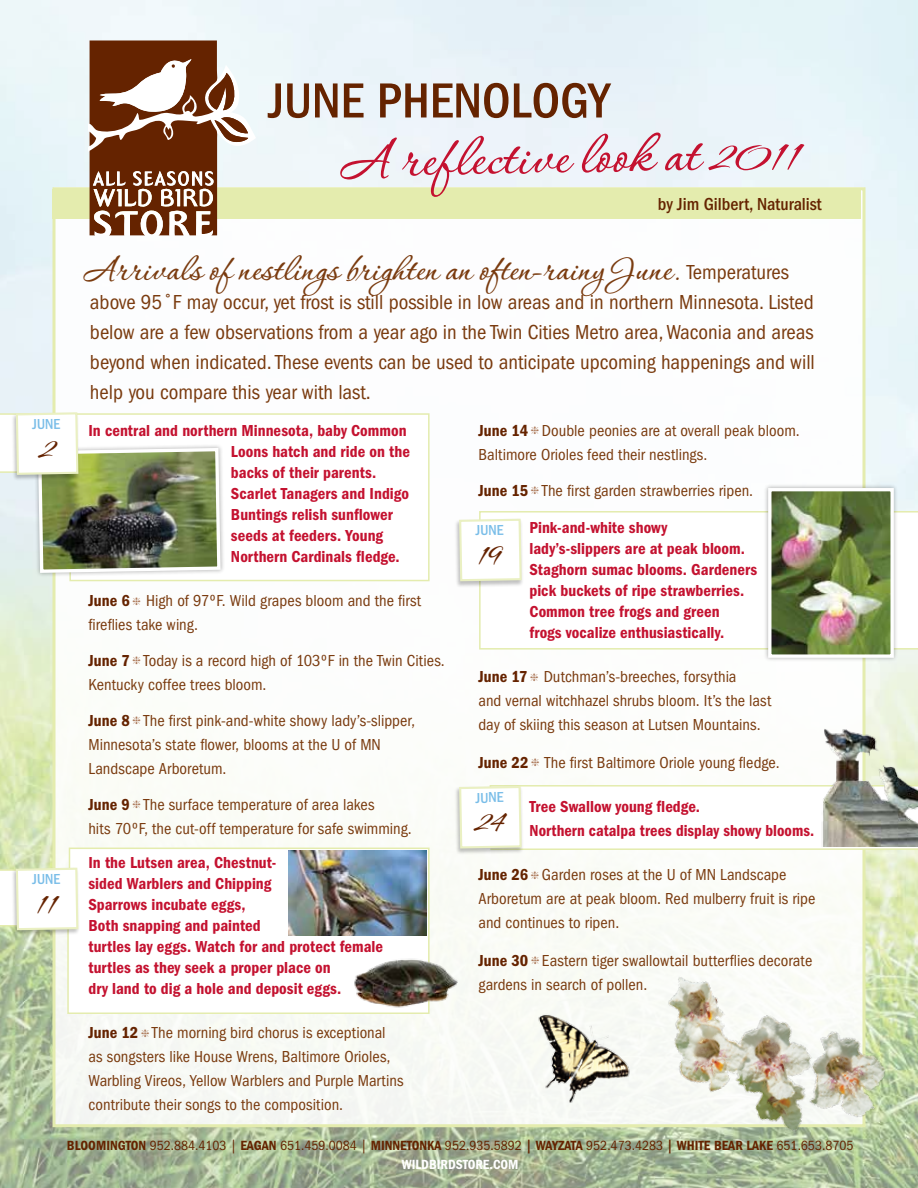
<style>
.page{position:relative;width:918px;height:1188px;background:#fff}
.page>*{position:absolute;margin:0;border:0;box-sizing:border-box;transform-origin:0 0}
.t1{font:500 63px "Corinthia Professional";color:#c41230}
.t2{font:500 condensed 51px "ITC Franklin Gothic Std";color:#652300}
.t3{font:500 40.5px "Corinthia Professional";color:#7a3b0f}
.t4{font:condensed 21px/30px "ITC Franklin Gothic Std";color:#7a3b0f;text-align:justify}
.t5{font:500 condensed 18px "ITC Franklin Gothic Std";color:#652300}
.t6{font:condensed 16.5px/24px "ITC Franklin Gothic Std";letter-spacing:.005em;color:#7a3b0f}
.t7{font:16.5px/21px "ITC Franklin Gothic Std Dm Cd";color:#c41230}
.t8{font:500 condensed 14.85px "ITC Franklin Gothic Std";color:#79bde8}
.t9{font:condensed 13.8px "ITC Franklin Gothic Std";color:#652300}
.t10{font:13.8px "ITC Franklin Gothic Std Dm Cd";color:#fff}
.s1{font-family:"ITC Franklin Gothic Std";font-weight:400;font-stretch:condensed;font-size:21px}
.s2{font-family:"ITC Franklin Gothic Std Dm Cd";font-stretch:normal;color:#652300}
.s3{color:#ad7a5b}
.s4{font-family:"ITC Franklin Gothic Std Dm Cd";font-stretch:normal}
.s5{font-weight:500}
</style>
<div class="page">
<img style="left:0;top:0;width:918px;height:1188px">
<div style="left:54px;top:187px;width:810px;height:939px;background:#fff"></div>
<svg style="left:479px;top:511px;width:439px;height:139px"></svg>
<svg style="left:0;top:847px;width:430px;height:168px"></svg>
<div style="left:52px;top:190px;width:809px;height:29px;background:#e4ecae"></div>
<svg style="left:0;top:413px;width:430px;height:169px"></svg>
<svg style="left:88px;top:40px;width:168px;height:195px"></svg>
<div style="left:34px;top:444px;width:191px;height:134px;background:#000;opacity:.3"></div>
<div style="left:11px;top:412px;width:70px;height:69px;background:#000;opacity:.25"></div>
<div style="left:454px;top:785px;width:70px;height:70px;background:#000;opacity:.25"></div>
<div style="left:454px;top:518px;width:70px;height:70px;background:#000;opacity:.25"></div>
<div style="left:11px;top:867px;width:70px;height:70px;background:#000;opacity:.25"></div>
<img style="left:627px;top:914px;width:290px;height:273px">
<img style="left:288px;top:850px;width:139px;height:86px">
<img style="left:351px;top:951px;width:118px;height:63px">
<div style="left:763px;top:483px;width:135px;height:180px;background:#000;opacity:.3"></div>
<img style="left:772px;top:492px;width:118px;height:162px">
<div style="left:768px;top:488px;width:126px;height:170px;border:3px solid #fff"></div>
<img style="left:528px;top:1002px;width:134px;height:104px">
<img style="left:824px;top:702px;width:94px;height:82px">
<img style="left:15px;top:411px;width:207px;height:164px">
<svg style="left:458px;top:784px;width:460px;height:67px"></svg>
<svg style="left:458px;top:518px;width:65px;height:64px"></svg>
<svg style="left:15px;top:867px;width:64px;height:64px"></svg>
<p class="t8" style="left:32px;top:416px;width:29px;rotate:-1deg">JUNE</p>
<p class="t8" style="left:32px;top:871px;width:29px;rotate:-1deg">JUNE</p>
<h2 class="t2" style="left:268px;top:72px;width:343px">JUNE PHENOLOGY</h2>
<h1 class="t1" style="left:339px;top:129px;width:463px;rotate:-1deg">A reflective look at 2011</h1>
<p class="t5" style="left:658px;top:194px;width:166px">by Jim Gilbert, Naturalist</p>
<h3 class="t3" style="left:83px;top:249px;width:708px">Arrivals of nestlings brighten an often-rainy June. <span class="s1">Temperatures</span></h3>
<p class="t4" style="left:90px;top:288px;width:726px">above 95˚F may occur, yet frost is still possible in low areas and in northern Minnesota. Listed below are a few observations from a year ago in the Twin Cities Metro area, Waconia and areas beyond when indicated. These events can be used to anticipate upcoming happenings and will help you compare this year with last.</p>
<p class="t7" style="left:231px;top:420px;width:181px;text-indent:-142px">In central and northern Minnesota, baby Common<br>Loons hatch and ride on the backs of their parents.<br>Scarlet Tanagers and Indigo<br>Buntings relish sunflower seeds at feeders. Young<br>Northern Cardinals fledge.</p>
<p class="t6" style="left:88px;top:589px;width:334px"><span class="s2">June 6</span> <span class="s3">❈</span> High of 97ºF. Wild grapes bloom and the first fireflies take wing.</p>
<p class="t6" style="left:88px;top:649px;width:358px"><span class="s2">June 7</span> <span class="s3">❈</span> Today is a record high of 103ºF in the Twin Cities.<br>Kentucky coffee trees bloom.</p>
<p class="t6" style="left:88px;top:709px;width:328px"><span class="s2">June 8</span> <span class="s3">❈</span> The first pink-and-white showy lady’s-slipper,<br>Minnesota’s state flower, blooms at the U of MN<br>Landscape Arboretum.</p>
<p class="t6" style="left:88px;top:792px;width:325px"><span class="s2">June 9</span> <span class="s3">❈</span> The surface temperature of area lakes<br>hits 70ºF, the cut-off temperature for safe swimming.</p>
<p class="t7" style="left:88px;top:852px;width:296px">In the Lutsen area, Chestnut-<br>sided Warblers and Chipping<br>Sparrows incubate eggs,<br>Both snapping and painted<br>turtles lay eggs. Watch for and protect female turtles as they seek a proper place on<br>dry land to dig a hole and deposit eggs.</p>
<p class="t6" style="left:88px;top:1021px;width:316px"><span class="s2">June 12</span> <span class="s3">❈</span> The morning bird chorus is exceptional as songsters like House Wrens, Baltimore Orioles, Warbling Vireos, Yellow Warblers and Purple Martins contribute their songs to the composition.</p>
<p class="t6" style="left:478px;top:419px;width:323px"><span class="s2">June 14</span> <span class="s3">❈</span> Double peonies are at overall peak bloom.<br>Baltimore Orioles feed their nestlings.</p>
<p class="t6" style="left:478px;top:478px;width:276px"><span class="s2">June 15</span> <span class="s3">❈</span> The first garden strawberries ripen.</p>
<p class="t7" style="left:530px;top:517px;width:229px">Pink-and-white showy lady’s-slippers are at peak bloom.<br>Staghorn sumac blooms. Gardeners pick buckets of ripe strawberries.<br>Common tree frogs and green<br>frogs vocalize enthusiastically.</p>
<p class="t6" style="left:478px;top:665px;width:294px"><span class="s2">June 17</span> <span class="s3">❈</span> Dutchman’s-breeches, forsythia<br>and vernal witchhazel shrubs bloom. It’s the last day of skiing this season at Lutsen Mountains.</p>
<p class="t6" style="left:478px;top:750px;width:303px"><span class="s2">June 22</span> <span class="s3">❈</span> The first Baltimore Oriole young fledge.</p>
<p class="t7" style="left:529px;top:795px;width:286px;line-height:24px">Tree Swallow young fledge.<br>Northern catalpa trees display showy blooms.</p>
<p class="t6" style="left:478px;top:863px;width:338px"><span class="s2">June 26</span> <span class="s3">❈</span> Garden roses at the U of MN Landscape<br>Arboretum are at peak bloom. Red mulberry fruit is ripe and continues to ripen.</p>
<p class="t6" style="left:478px;top:949px;width:335px"><span class="s2">June 30</span> <span class="s3">❈</span> Eastern tiger swallowtail butterflies decorate gardens in search of pollen.</p>
<p class="t8" style="left:476px;top:522px;width:29px;rotate:-1deg">JUNE</p>
<p class="t8" style="left:476px;top:789px;width:29px;rotate:-1deg">JUNE</p>
<p class="t9" style="left:67px;top:1137px;width:788px"><span class="s4">BLOOMINGTON</span> 952.884.4103 | <span class="s4">EAGAN</span> 651.459.0084 | <span class="s4">MINNETONKA</span> 952.935.5892 <span class="s5">|</span> <span class="s4">WAYZATA</span> 952.473.4283 <span class="s5">|</span> <span class="s4">WHITE BEAR LAKE</span> 651.653.8705</p>
<p class="t10" style="left:402px;top:1157px;width:118px">WILDBIRDSTORE.COM</p>
</div>
